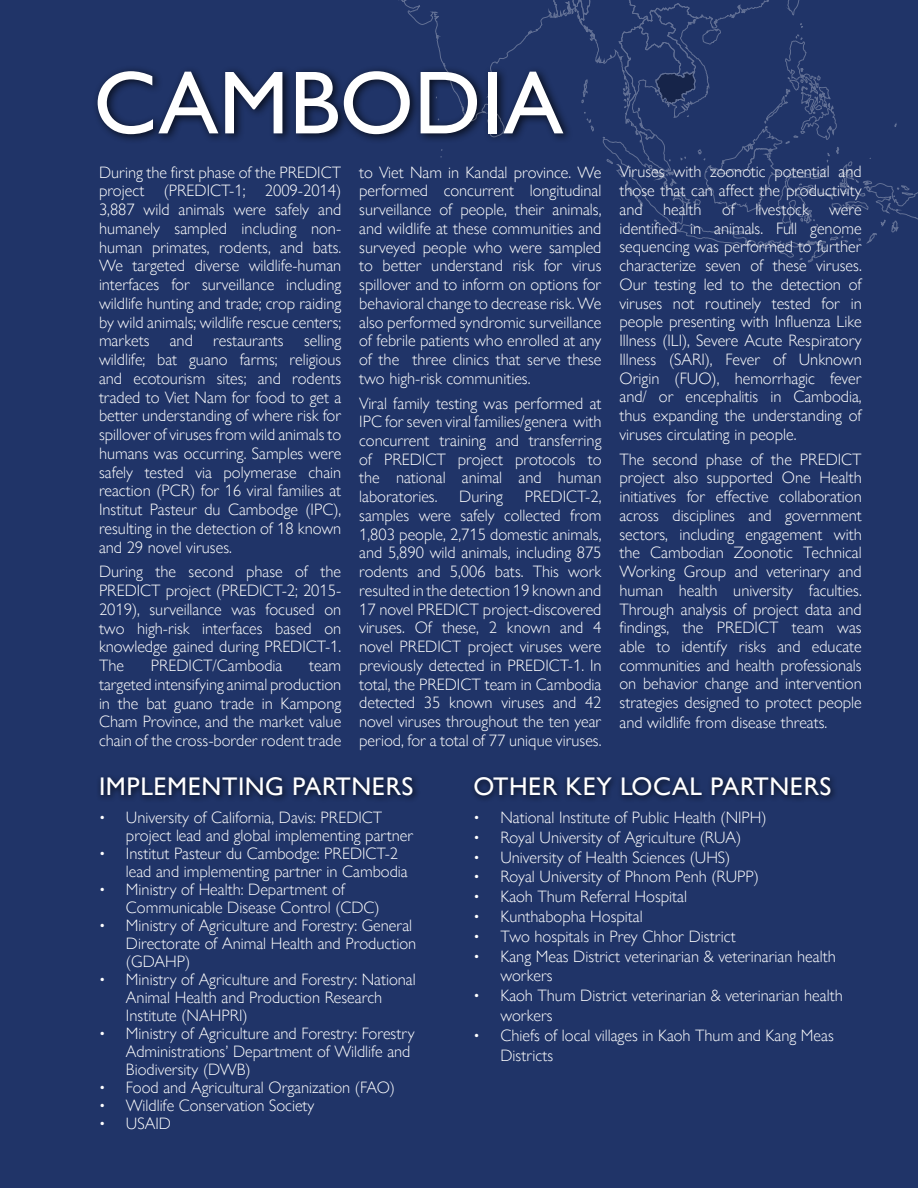
<style>
.page{position:relative;width:918px;height:1188px;background:#203468}
.page>*{position:absolute;margin:0;border:0;box-sizing:border-box;transform-origin:0 0}
.t1{font:90px "Gill Sans Nova";color:#fff}
.t2{font:25.5px "Gill Sans Nova";letter-spacing:.02em;color:#fff}
.t3{font:300 16.5px/18.8px "Gill Sans Nova";color:#fff}
</style>
<div class="page">
<div style="left:96px;top:773px;width:325px;height:29px;background:#000;opacity:.75"></div>
<div style="left:92px;top:64px;width:482px;height:80px;background:#000;opacity:.75"></div>
<svg style="left:346px;top:0;width:572px;height:263px"></svg>
<div style="left:470px;top:773px;width:369px;height:29px;background:#000;opacity:.75"></div>
<h1 class="t1" style="left:94px;top:51px;width:471px">CAMBODIA</h1>
<p class="t3" style="left:99px;top:163px;width:244px;text-align:justify">During the first phase of the PREDICT project (PREDICT-1; 2009-2014)<br>3,887 wild animals were safely and humanely sampled including non&shy;human primates, rodents, and bats.<br>We targeted diverse wildlife-human interfaces for surveillance including wildlife hunting and trade; crop raiding by wild animals; wildlife rescue centers; markets and restaurants selling wildlife; bat guano farms; religious and ecotourism sites; and rodents traded to Viet Nam for food to get a better understanding of where risk for spillover of viruses from wild animals to humans was occurring. Samples were safely tested via polymerase chain reaction (PCR) for 16 viral families at Institut Pasteur du Cambodge (IPC), resulting in the detection of 18 known and 29 novel viruses.</p>
<p class="t3" style="left:99px;top:563px;width:244px;text-align:justify">During the second phase of the PREDICT project (PREDICT-2; 2015- 2019), surveillance was focused on two high-risk interfaces based on knowledge gained during PREDICT-1.<br>The</p>
<p class="t3" style="left:359px;top:163px;width:244px;text-align:justify">to Viet Nam in Kandal province. We performed concurrent longitudinal surveillance of people, their animals, and wildlife at these communities and surveyed people who were sampled to better understand risk for virus spillover and to inform on options for behavioral change to decrease risk. We also performed syndromic surveillance of febrile patients who enrolled at any of the three clinics that serve these two high-risk communities.</p>
<p class="t3" style="left:359px;top:394px;width:244px;text-align:justify">Viral family testing was performed at IPC for seven viral families/genera with concurrent training and transferring of PREDICT project protocols to the national animal and human laboratories.</p>
<p class="t3" style="left:359px;top:487px;width:244px;text-align:justify;text-indent:166px">PREDICT-2, samples were safely collected from 1,803 people, 2,715 domestic animals, and 5,890 wild animals, including 875 rodents and 5,006 bats. This work resulted in the detection 19 known and 17 novel PREDICT project-discovered viruses. Of these, 2 known and 4 novel PREDICT project viruses were previously detected in PREDICT-1. In total, the PREDICT team in Cambodia detected 35 known viruses and 42 novel viruses throughout the ten year period, for a total of 77 unique viruses.</p>
<p class="t3" style="left:459px;top:487px;width:45px">During</p>
<p class="t3" style="left:151px;top:656px;width:133px">PREDICT/Cambodia</p>
<p class="t3" style="left:99px;top:656px;width:244px;text-align:justify;text-indent:210px">team targeted intensifying animal production in the bat guano trade in Kampong Cham Province, and the market value chain of the cross-border rodent trade</p>
<p class="t3" style="left:620px;top:163px;width:244px;text-align:justify">Viruses with zoonotic potential and those that can affect the productivity and health of livestock were identified in animals. Full genome sequencing was performed to further characterize seven of these viruses.<br>Our testing led to the detection of viruses not routinely tested for in people presenting with Influenza Like Illness (ILI), Severe Acute Respiratory Illness (SARI), Fever of Unknown Origin (FUO), hemorrhagic fever and/ or encephalitis in Cambodia, thus expanding the understanding of viruses circulating in people.</p>
<p class="t3" style="left:620px;top:450px;width:244px;text-align:justify">The second phase of the PREDICT project also supported One Health initiatives for effective collaboration across disciplines and government sectors, including engagement with the Cambodian Zoonotic Technical Working Group and veterinary and human health university faculties.<br>Through analysis of project data and findings, the PREDICT team was able to identify risks and educate communities and health professionals on behavior change and intervention strategies designed to protect people and wildlife from disease threats.</p>
<h2 class="t2" style="left:99px;top:772px;width:316px">IMPLEMENTING PARTNERS</h2>
<p class="t3" style="left:126px;top:809px;width:289px;line-height:18px;text-indent:-27px">• University of California, Davis: PREDICT project lead and global implementing partner</p>
<p class="t3" style="left:126px;top:845px;width:283px;line-height:18px;text-indent:-27px">• Institut Pasteur du Cambodge: PREDICT-2 lead and implementing partner in Cambodia</p>
<p class="t3" style="left:126px;top:881px;width:255px;line-height:18px;text-indent:-27px">• Ministry of Health: Department of<br>Communicable Disease Control (CDC)</p>
<p class="t3" style="left:126px;top:917px;width:292px;line-height:18px;text-indent:-27px">• Ministry of Agriculture and Forestry: General<br>Directorate of Animal Health and Production (GDAHP)</p>
<p class="t3" style="left:126px;top:971px;width:291px;line-height:18px;text-indent:-27px">• Ministry of Agriculture and Forestry: National<br>Animal Health and Production Research<br>Institute (NAHPRI)</p>
<p class="t3" style="left:126px;top:1025px;width:290px;line-height:18px;text-indent:-27px">• Ministry of Agriculture and Forestry: Forestry<br>Administrations’ Department of Wildlife and<br>Biodiversity (DWB)</p>
<p class="t3" style="left:99px;top:1078px;width:298px">• Food and Agricultural Organization (FAO)</p>
<p class="t3" style="left:99px;top:1096px;width:217px">• Wildlife Conservation Society</p>
<p class="t3" style="left:99px;top:1114px;width:73px">• USAID</p>
<h2 class="t2" style="left:473px;top:772px;width:360px">OTHER KEY LOCAL PARTNERS</h2>
<p class="t3" style="left:473px;top:808px;width:295px">• National Institute of Public Health (NIPH)</p>
<p class="t3" style="left:473px;top:828px;width:269px">• Royal University of Agriculture (RUA)</p>
<p class="t3" style="left:473px;top:848px;width:259px">• University of Health Sciences (UHS)</p>
<p class="t3" style="left:473px;top:868px;width:287px">• Royal University of Phnom Penh (RUPP)</p>
<p class="t3" style="left:473px;top:888px;width:215px">• Kaoh Thum Referral Hospital</p>
<p class="t3" style="left:473px;top:907px;width:171px">• Kunthabopha Hospital</p>
<p class="t3" style="left:473px;top:927px;width:264px">• Two hospitals in Prey Chhor District</p>
<p class="t3" style="left:500px;top:946px;width:337px;line-height:19.8px;text-indent:-27px">• Kang Meas District veterinarian &amp; veterinarian health workers</p>
<p class="t3" style="left:500px;top:986px;width:344px;line-height:19.8px;text-indent:-27px">• Kaoh Thum District veterinarian &amp; veterinarian health workers</p>
<p class="t3" style="left:500px;top:1026px;width:335px;line-height:19.8px;text-indent:-27px">• Chiefs of local villages in Kaoh Thum and Kang Meas<br>Districts</p>
</div>
